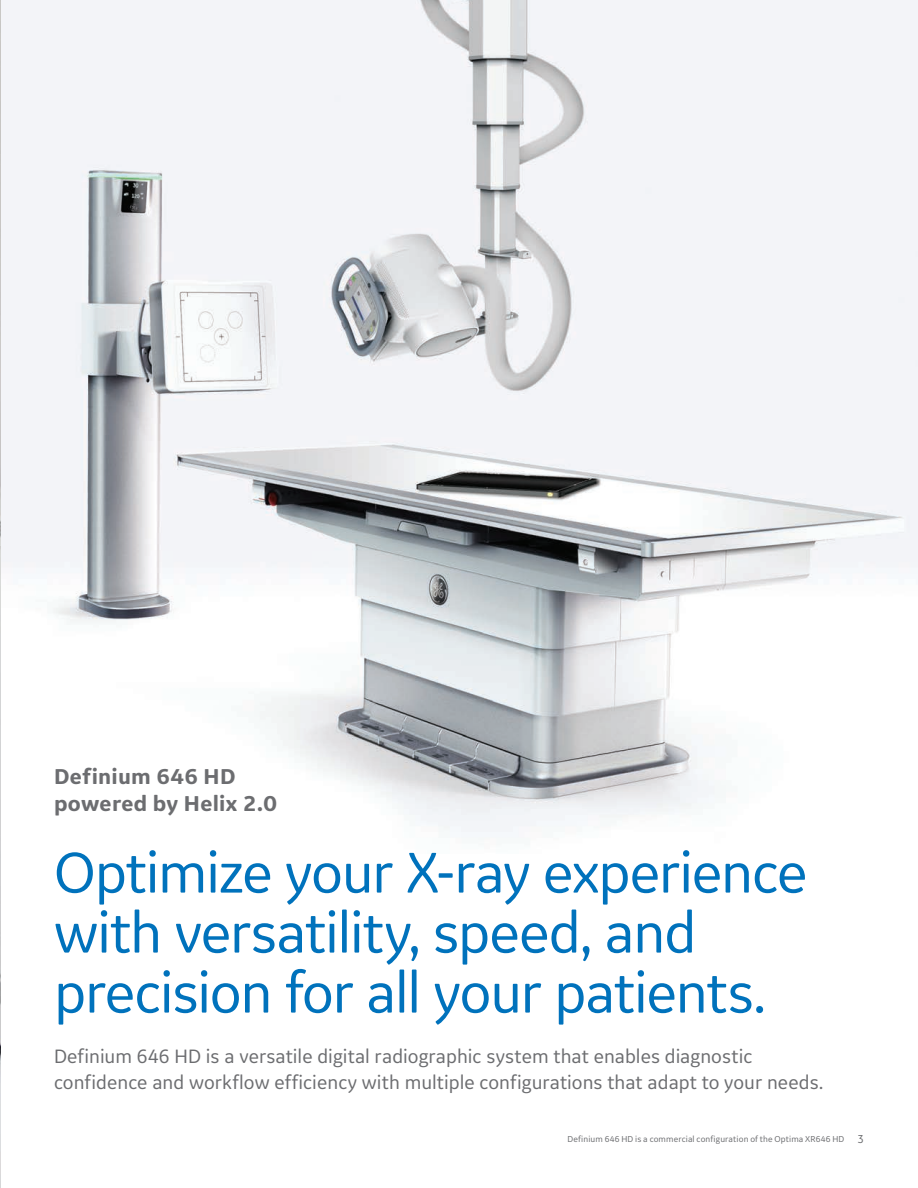
<style>
.page{position:relative;width:918px;height:1188px;background:#fff}
.page>*{position:absolute;margin:0;border:0;box-sizing:border-box;transform-origin:0 0}
.t1{font:60px/60px "GE Inspira Sans";letter-spacing:-.02em;color:#0072bc}
.t2{font:700 22.5px "GE Inspira Sans";letter-spacing:.015em;color:#6c6d70}
.t3{font:20.25px/25.5px "GE Inspira Sans";color:#6c6d70}
.t4{font:12px "GE Inspira Sans";color:#6c6d70}
.t5{font:9px "GE Inspira Sans";letter-spacing:.015em;color:#6c6d70}
</style>
<div class="page">
<img style="left:1px;top:0;width:917px;height:832px">
<img style="left:0;top:0;width:1px;height:1188px">
<p class="t2" style="left:54px;top:762px;width:183px">Definium 646 HD</p>
<p class="t2" style="left:54px;top:789px;width:224px">powered by Helix 2.0</p>
<p class="t1" style="left:54px;top:841px;width:755px">Optimize your X-ray experience with versatility, speed, and precision for all your patients.</p>
<p class="t3" style="left:54px;top:1043px;width:771px">Definium 646 HD is a versatile digital radiographic system that enables diagnostic confidence and workflow efficiency with multiple configurations that adapt to your needs.</p>
<p class="t5" style="left:567px;top:1133px;width:278px">Definium 646 HD is a commercial configuration of the Optima XR646 HD</p>
<p class="t4" style="left:858px;top:1132px;width:8px">3</p>
</div>
